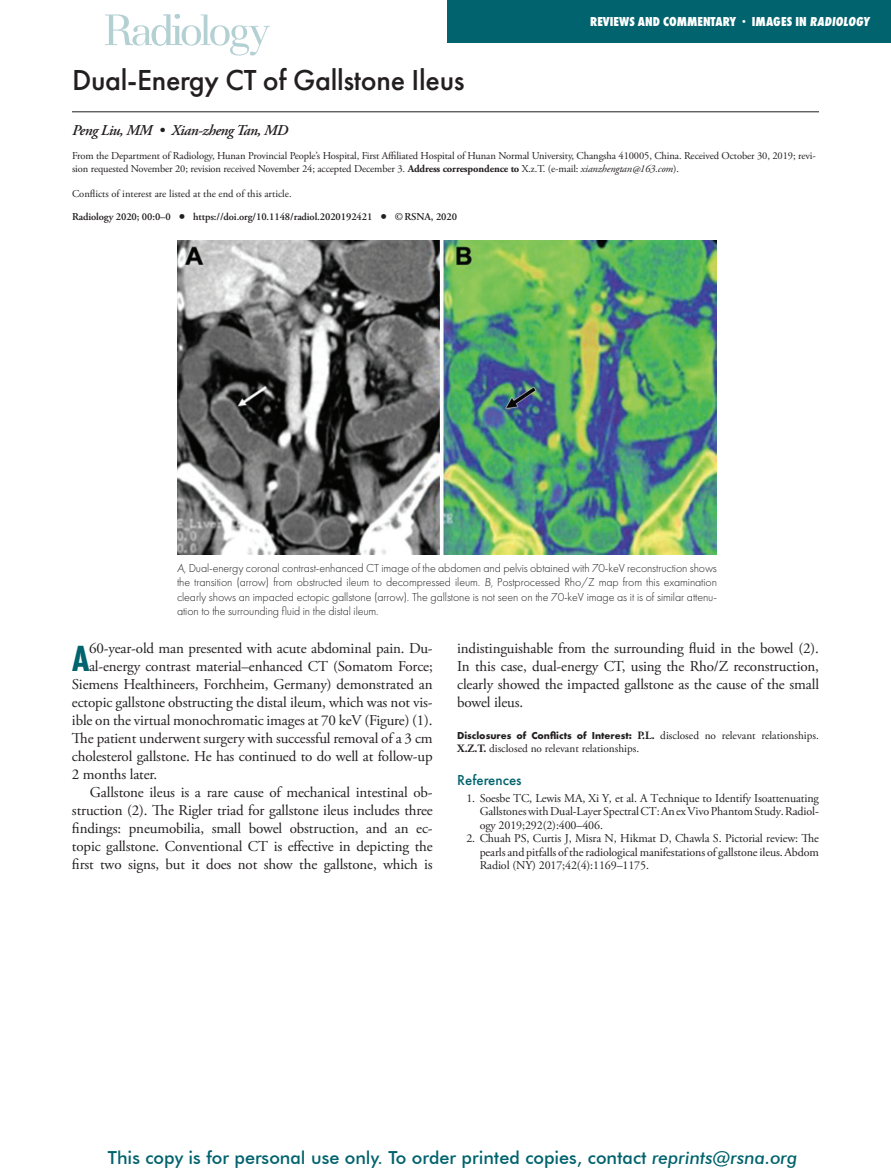
<style>
.page{position:relative;width:891px;height:1175px;background:#fff}
.page>*{position:absolute;margin:0;border:0;box-sizing:border-box;transform-origin:0 0}
.t1{font:700 37.8px "Futura PT Cond";color:#00636d}
.t2{font:500 30px "Futura PT";letter-spacing:-.01em;color:#231f20}
.t3{font:500 18px "Futura BT";color:#00636d}
.t4{font:15px/18px "Adobe Garamond Pro";letter-spacing:-.01em;color:#231f20;text-align:justify}
.t5{font:italic 600 15px "Adobe Garamond Pro";letter-spacing:-.03em;color:#231f20}
.t6{font:500 15px "Futura PT";color:#00636d}
.t7{font:800 13.5px "Futura PT Cond";color:#fff}
.t8{font:300 12px/14.4px "Futura PT";letter-spacing:-.01em;color:#231f20;text-align:justify}
.t9{font:12px/13.5px "Adobe Garamond Pro";letter-spacing:-.01em;color:#231f20;text-align:justify}
.t10{font:11.25px "Adobe Garamond Pro";color:#231f20}
.t11{font:10.5px/12.8px "Adobe Garamond Pro";letter-spacing:-.01em;color:#231f20}
.t12{font:600 10.5px/22.8px "Adobe Garamond Pro";letter-spacing:-.01em;color:#231f20}
.t13{font:700 10.5px "Futura PT";color:#231f20}
.s1{font-size:10.5px}
.s2{font-style:inherit}
.s3{font-style:italic}
.s4{font-weight:700}
.s5{font-weight:400}
.s6{font-size:16.5px}
.s7{font-family:"Adobe Garamond Pro";font-size:11.25px}
.s8{font-family:"Adobe Garamond Pro";font-weight:400;font-size:11.25px}
</style>
<div class="page">
<div style="left:447px;top:0;width:444px;height:42px;background:#00636d"></div>
<hr style="left:72px;top:111px;width:747px;height:1px;background:#231f20">
<img style="left:177px;top:240px;width:540px;height:314px">
<svg style="left:105px;top:14px;width:165px;height:42px"></svg>
<p class="t7" style="left:590px;top:14px;width:281px">REVIEWS AND COMMENTARY <span class="s1">•</span> <span class="s2">IMAGES IN</span> <span class="s3">RADIOLOGY</span></p>
<h2 class="t2" style="left:72px;top:62px;width:394px">Dual-Energy CT of Gallstone Ileus</h2>
<p class="t5" style="left:72px;top:122px;width:218px">Peng Liu, MM • Xian-zheng Tan, MD</p>
<p class="t11" style="left:72px;top:150px;width:745px">From the Department of Radiology, Hunan Provincial People’s Hospital, First Affiliated Hospital of Hunan Normal University, Changsha 410005, China. Received October 30, 2019; revi&shy;sion requested November 20; revision received November 24; accepted December 3. <span class="s4">Address correspondence to</span> X.z.T. (e-mail: <span class="s3">xianzhengtan@163.com</span>).</p>
<p class="t12" style="left:72px;top:182px;width:387px"><span class="s5">Conflicts of interest are listed at the end of this article.<br></span>Radiology 2020; 00:0–0 <span class="s6">•</span> https://doi.org/10.1148/radiol.2020192421 <span class="s6">•</span> ©RSNA, 2020</p>
<p class="t8" style="left:177px;top:561px;width:542px"><span class="s3">A</span>, Dual-energy coronal contrast-enhanced CT image of the abdomen and pelvis obtained with 70-keV reconstruction shows the transition (arrow) from obstructed ileum to decompressed ileum. <span class="s3">B</span>, Postprocessed Rho/Z map from this examination clearly shows an impacted ectopic gallstone (arrow). The gallstone is not seen on the 70-keV image as it is of similar attenu&shy;ation to the surrounding fluid in the distal ileum.</p>
<h1 class="t1" style="left:72px;top:636px;width:19px">A</h1>
<p class="t4" style="left:89px;top:640px;width:345px">60-year-old man presented with acute abdominal pain. Du-</p>
<p class="t4" style="left:89px;top:658px;width:345px">al-energy contrast material–enhanced CT (Somatom Force;</p>
<p class="t4" style="left:72px;top:676px;width:362px">Siemens Healthineers, Forchheim, Germany) demonstrated an</p>
<p class="t4" style="left:72px;top:694px;width:362px">ectopic gallstone obstructing the distal ileum, which was not vis-</p>
<p class="t4" style="left:72px;top:712px;width:362px">ible on the virtual monochromatic images at 70 keV (Figure) (1).</p>
<p class="t4" style="left:72px;top:730px;width:362px">The patient underwent surgery with successful removal of a 3 cm</p>
<p class="t4" style="left:72px;top:748px;width:362px">cholesterol gallstone. He has continued to do well at follow-up</p>
<p class="t4" style="left:72px;top:766px;width:87px">2 months later.</p>
<p class="t4" style="left:90px;top:784px;width:344px">Gallstone ileus is a rare cause of mechanical intestinal ob-</p>
<p class="t4" style="left:72px;top:802px;width:362px">struction (2). The Rigler triad for gallstone ileus includes three</p>
<p class="t4" style="left:72px;top:820px;width:362px">findings: pneumobilia, small bowel obstruction, and an ec-</p>
<p class="t4" style="left:72px;top:838px;width:362px">topic gallstone. Conventional CT is effective in depicting the</p>
<p class="t4" style="left:72px;top:856px;width:362px">first two signs, but it does not show the gallstone, which is</p>
<p class="t4" style="left:457px;top:640px;width:363px">indistinguishable from the surrounding fluid in the bowel (2).<br>In this case, dual-energy CT, using the Rho/Z reconstruction, clearly showed the impacted gallstone as the cause of the small bowel ileus.</p>
<p class="t13" style="left:457px;top:728px;width:363px">Disclosures of Conflicts of Interest: <span class="s7">P.L.</span> <span class="s8">disclosed no relevant relationships.</span></p>
<p class="t10" style="left:457px;top:742px;width:184px"><span class="s4">X.Z.T.</span> disclosed no relevant relationships.</p>
<p class="t6" style="left:457px;top:771px;width:66px">References</p>
<p class="t9" style="left:480px;top:791px;width:341px;text-indent:-13px">1. Soesbe TC, Lewis MA, Xi Y, et al. A Technique to Identify Isoattenuating Gallstones with Dual-Layer Spectral CT: An ex Vivo Phantom Study. Radiol&shy;ogy 2019;292(2):400–406.</p>
<p class="t9" style="left:480px;top:832px;width:341px;text-indent:-13px">2. Chuah PS, Curtis J, Misra N, Hikmat D, Chawla S. Pictorial review: The pearls and pitfalls of the radiological manifestations of gallstone ileus. Abdom Radiol (NY) 2017;42(4):1169–1175.</p>
<p class="t3" style="left:108px;top:1146px;width:691px">This copy is for personal use only. To order printed copies, contact <span class="s3">reprints@rsna.org</span></p>
</div>
